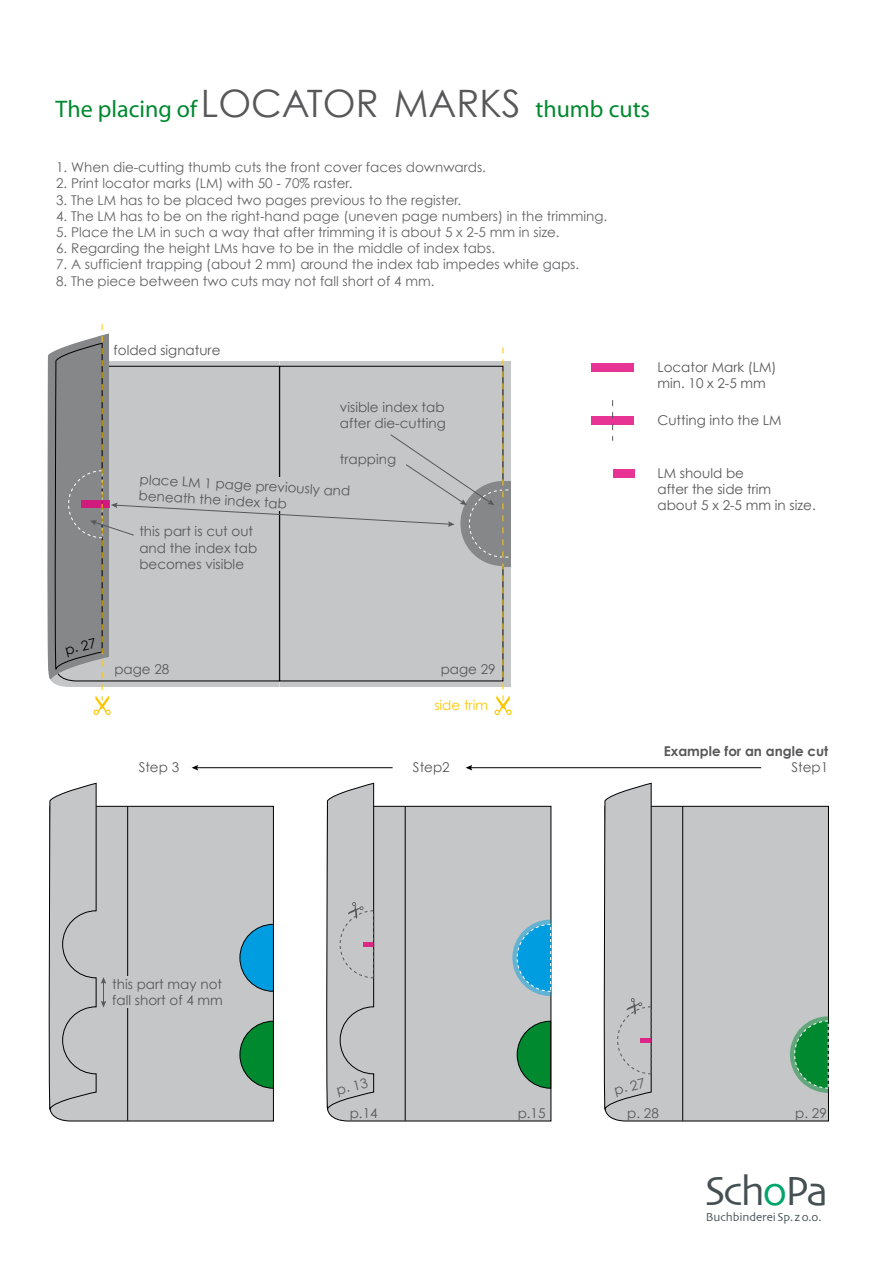
<style>
.page{position:relative;width:893px;height:1263px;background:#fff}
.page>*{position:absolute;margin:0;border:0;box-sizing:border-box;transform-origin:0 0}
.t1{font:42.6px "Skia";letter-spacing:-.055em;color:#445052}
.t2{font:24px "Myriad";color:#00892e}
.t3{font:13.5px "Century Gothic";color:#636466}
.t4{font:13.5px/16.2px "Century Gothic";color:#58585a}
.t5{font:700 13.5px "Century Gothic";color:#58585a}
.t6{font:13.5px "Century Gothic";color:#fdc700}
.t7{font:13.5px "Century Gothic";color:#000}
.t8{font:12.15px "Skia";letter-spacing:-.01em;color:#445052}
.s1{font-family:"Century Gothic";font-size:37.8px;color:#58585a}
.s2{color:#00a56c}
</style>
<div class="page">
<div style="left:592px;top:363px;width:42px;height:9px;background:#e73394"></div>
<div style="left:592px;top:416px;width:42px;height:9px;background:#e73394"></div>
<svg style="left:612px;top:400px;width:1px;height:41px"></svg>
<div style="left:613px;top:469px;width:21px;height:9px;background:#e73394"></div>
<div style="left:329px;top:805px;width:223px;height:317px;background:#c5c6c8"></div>
<hr style="left:405px;top:806px;width:1px;height:315px;background:#000">
<div style="left:606px;top:805px;width:223px;height:317px;background:#c5c6c8"></div>
<hr style="left:682px;top:806px;width:1px;height:315px;background:#000">
<svg style="left:512px;top:919px;width:39px;height:77px;background:#44acd8"></svg>
<svg style="left:516px;top:1020px;width:35px;height:69px;background:#2f8e4f"></svg>
<svg style="left:790px;top:1016px;width:39px;height:77px;background:#429c61"></svg>
<div style="left:51px;top:805px;width:223px;height:317px;background:#c5c6c8"></div>
<hr style="left:127px;top:806px;width:1px;height:315px;background:#000">
<hr style="left:470px;top:767px;width:291px;height:1px;background:#000">
<svg style="left:466px;top:765px;width:6px;height:5px"></svg>
<hr style="left:196px;top:767px;width:197px;height:1px;background:#000">
<svg style="left:192px;top:765px;width:6px;height:5px"></svg>
<svg style="left:48px;top:782px;width:58px;height:332px;background:#c1c2c4"></svg>
<svg style="left:326px;top:782px;width:48px;height:332px;background:#bfbfc1"></svg>
<svg style="left:603px;top:782px;width:49px;height:332px;background:#bdbec0"></svg>
<svg style="left:239px;top:923px;width:35px;height:69px;background:#2d9bca"></svg>
<svg style="left:239px;top:1020px;width:35px;height:69px;background:#2d8d4e"></svg>
<svg style="left:47px;top:324px;width:465px;height:391px"></svg>
<div style="left:272px;top:477px;width:17px;height:33px;background:#c5c6c8"></div>
<div style="left:119px;top:977px;width:14px;height:31px;background:#c5c6c8"></div>
<h2 class="t2" style="left:56px;top:97px;width:596px">The placing of <span class="s1">LOCATOR MARKS</span> thumb cuts</h2>
<p class="t3" style="left:56px;top:159px;width:431px">1. When die-cutting thumb cuts the front cover faces downwards.</p>
<p class="t3" style="left:56px;top:175px;width:298px">2. Print locator marks (LM) with 50 - 70% raster.</p>
<p class="t3" style="left:56px;top:192px;width:407px">3. The LM has to be placed two pages previous to the register.</p>
<p class="t3" style="left:56px;top:208px;width:553px">4. The LM has to be on the right-hand page (uneven page numbers) in the trimming.</p>
<p class="t3" style="left:56px;top:224px;width:505px">5. Place the LM in such a way that after trimming it is about 5 x 2-5 mm in size.</p>
<p class="t3" style="left:56px;top:240px;width:440px">6. Regarding the height LMs have to be in the middle of index tabs.</p>
<p class="t3" style="left:56px;top:256px;width:524px">7. A sufficient trapping (about 2 mm) around the index tab impedes white gaps.</p>
<p class="t3" style="left:56px;top:273px;width:380px">8. The piece between two cuts may not fall short of 4 mm.</p>
<p class="t4" style="left:114px;top:342px;width:108px">folded signature</p>
<p class="t4" style="left:340px;top:399px;width:107px">visible index tab after die-cutting</p>
<p class="t4" style="left:340px;top:451px;width:58px">trapping</p>
<p class="t4" style="left:140px;top:471px;width:212px;rotate:3deg">place LM 1 page previously and beneath the index tab</p>
<p class="t4" style="left:139px;top:523px;width:119px">this part is cut out and the index tab becomes visible</p>
<p class="t4" style="left:657px;top:359px;width:121px">Locator Mark (LM) min. 10 x 2-5 mm</p>
<p class="t4" style="left:657px;top:412px;width:126px">Cutting into the LM</p>
<p class="t4" style="left:657px;top:465px;width:160px">LM should be<br>after the side trim<br>about 5 x 2-5 mm in size.</p>
<p class="t7" style="left:63px;top:642px;width:33px;rotate:-14deg">p. 27</p>
<p class="t4" style="left:114px;top:661px;width:56px">page 28</p>
<p class="t4" style="left:441px;top:661px;width:56px">page 29</p>
<p class="t6" style="left:434px;top:697px;width:55px">side trim</p>
<p class="t5" style="left:664px;top:742px;width:166px">Example for an angle cut</p>
<p class="t4" style="left:139px;top:759px;width:42px">Step 3</p>
<p class="t4" style="left:413px;top:759px;width:38px">Step2</p>
<p class="t4" style="left:791px;top:759px;width:38px">Step1</p>
<p class="t4" style="left:112px;top:976px;width:112px">this part may not fall short of 4 mm</p>
<p class="t4" style="left:335px;top:1082px;width:33px;rotate:-14deg">p. 13</p>
<p class="t4" style="left:350px;top:1104px;width:29px">p.14</p>
<p class="t4" style="left:518px;top:1104px;width:29px">p.15</p>
<p class="t4" style="left:612px;top:1082px;width:33px;rotate:-14deg">p. 27</p>
<p class="t4" style="left:627px;top:1104px;width:33px">p. 28</p>
<p class="t4" style="left:795px;top:1104px;width:33px">p. 29</p>
<h1 class="t1" style="left:704px;top:1166px;width:125px">Sch<span class="s2">o</span>Pa</h1>
<p class="t8" style="left:706px;top:1210px;width:117px">BuchbindereiSp.zo.o.</p>
</div>
